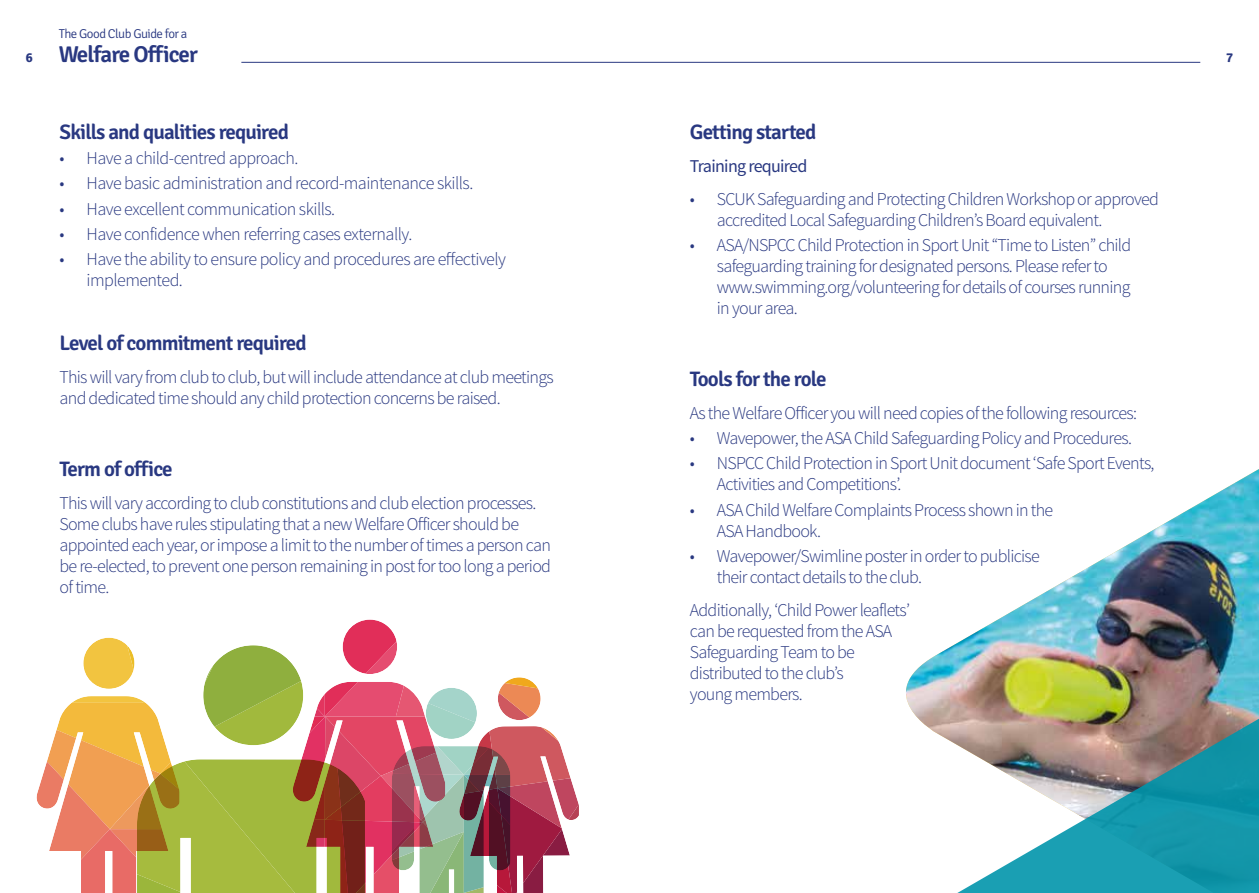
<style>
.page{position:relative;width:1259px;height:893px;background:#fff}
.page>*{position:absolute;margin:0;border:0;box-sizing:border-box;transform-origin:0 0}
.t1{font:600 22.95px "Signika";letter-spacing:-.04em;color:#293881}
.t2{font:600 21px "Signika";letter-spacing:-.04em;color:#293881}
.t3{font:300 18px/21px "Source Sans Pro";letter-spacing:-.04em;color:#293881}
.t4{font:18px "Source Sans Pro";letter-spacing:-.04em;color:#293881}
.t5{font:700 13.2px "Signika";color:#293881}
.t6{font:300 12.9px "Signika";letter-spacing:-.04em;color:#293881}
</style>
<div class="page">
<img style="left:906px;top:469px;width:353px;height:252px">
<img style="left:921px;top:606px;width:338px;height:287px">
<svg style="left:36px;top:620px;width:543px;height:273px"></svg>
<hr style="left:241px;top:62px;width:959px;height:1px;background:#293881">
<p class="t6" style="left:59px;top:26px;width:130px">The Good Club Guide for a</p>
<p class="t1" style="left:59px;top:41px;width:141px">Welfare Officer</p>
<p class="t5" style="left:26px;top:50px;width:9px">6</p>
<p class="t5" style="left:1226px;top:50px;width:9px">7</p>
<p class="t2" style="left:60px;top:119px;width:231px">Skills and qualities required</p>
<p class="t3" style="left:60px;top:148px;width:240px">• Have a child-centred approach.</p>
<p class="t3" style="left:60px;top:173px;width:415px">• Have basic administration and record-maintenance skills.</p>
<p class="t3" style="left:60px;top:198px;width:277px">• Have excellent communication skills.</p>
<p class="t3" style="left:60px;top:223px;width:354px">• Have confidence when referring cases externally.</p>
<p class="t3" style="left:87px;top:249px;width:421px;text-indent:-27px">• Have the ability to ensure policy and procedures are effectively implemented.</p>
<p class="t2" style="left:60px;top:331px;width:249px">Level of commitment required</p>
<p class="t3" style="left:60px;top:367px;width:495px">This will vary from club to club, but will include attendance at club meetings and dedicated time should any child protection concerns be raised.</p>
<p class="t2" style="left:60px;top:457px;width:115px">Term of office</p>
<p class="t3" style="left:60px;top:493px;width:493px">This will vary according to club constitutions and club election processes.<br>Some clubs have rules stipulating that a new Welfare Officer should be appointed each year, or impose a limit to the number of times a person can be re-elected, to prevent one person remaining in post for too long a period of time.</p>
<p class="t2" style="left:690px;top:119px;width:128px">Getting started</p>
<p class="t4" style="left:690px;top:155px;width:119px">Training required</p>
<p class="t3" style="left:717px;top:188px;width:444px;text-indent:-27px">• SCUK Safeguarding and Protecting Children Workshop or approved accredited Local Safeguarding Children’s Board equivalent.</p>
<p class="t3" style="left:717px;top:235px;width:416px;text-indent:-27px">• ASA/NSPCC Child Protection in Sport Unit “Time to Listen” child safeguarding training for designated persons. Please refer to www.swimming.org/volunteering for details of courses running in your area.</p>
<p class="t2" style="left:690px;top:366px;width:138px">Tools for the role</p>
<p class="t3" style="left:690px;top:402px;width:449px">As the Welfare Officer you will need copies of the following resources:</p>
<p class="t3" style="left:690px;top:428px;width:443px">• Wavepower, the ASA Child Safeguarding Policy and Procedures.</p>
<p class="t3" style="left:717px;top:453px;width:439px;text-indent:-27px">• NSPCC Child Protection in Sport Unit document ‘Safe Sport Events,<br>Activities and Competitions’.</p>
<p class="t3" style="left:717px;top:499px;width:338px;text-indent:-27px">• ASA Child Welfare Complaints Process shown in the<br>ASA Handbook.</p>
<p class="t3" style="left:717px;top:545px;width:324px;text-indent:-27px">• Wavepower/Swimline poster in order to publicise their contact details to the club.</p>
<p class="t3" style="left:690px;top:599px;width:221px">Additionally, ‘Child Power leaflets’ can be requested from the ASA<br>Safeguarding Team to be distributed to the club’s<br>young members.</p>
</div>
